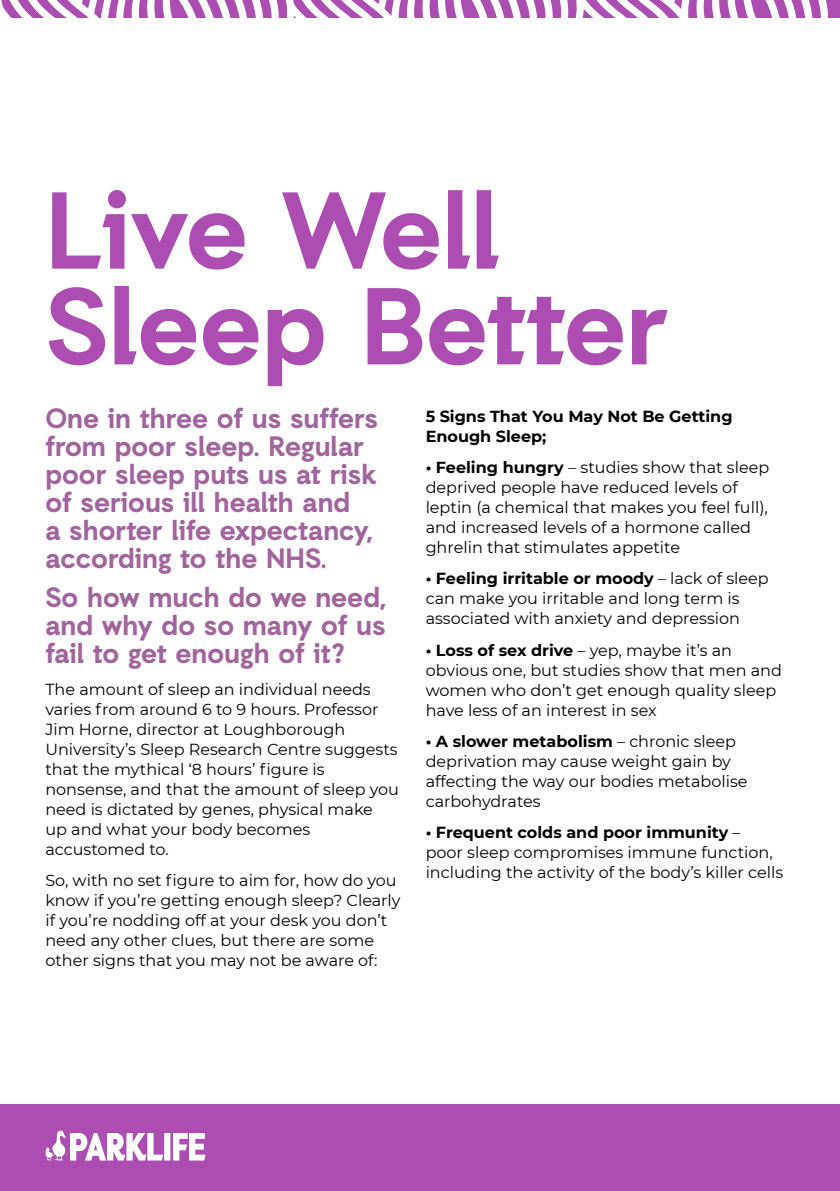
<style>
.page{position:relative;width:840px;height:1191px;background:#fff}
.page>*{position:absolute;margin:0;border:0;box-sizing:border-box;transform-origin:0 0}
.t1{font:700 109px/95.8px "Auxilia";color:#ab4db1}
.t2{font:700 28px/28px "Auxilia";color:#a1649c}
.t3{font:16px/20px "Montserrat";color:#000}
.t4{font:700 16px/20px "Montserrat";color:#000}
.s1{font-weight:700}
</style>
<div class="page">
<div style="left:0;top:1104px;width:839px;height:87px;background:#ab4db1"></div>
<svg style="left:45px;top:1130px;width:160px;height:30px"></svg>
<svg style="left:1px;top:0;width:839px;height:17px"></svg>
<h1 class="t1" style="left:45px;top:180px;width:624px">Live Well<br>Sleep Better</h1>
<h2 class="t2" style="left:45px;top:403px;width:334px">One in three of us suffers from poor sleep. Regular poor sleep puts us at risk of serious ill health and<br>a shorter life expectancy, according to the NHS.</h2>
<h2 class="t2" style="left:45px;top:583px;width:342px;text-align:justify">So how much do we need, and why do so many of us fail to get enough of it?</h2>
<p class="t3" style="left:45px;top:678px;width:355px">The amount of sleep an individual needs varies from around 6 to 9 hours. Professor Jim Horne, director at Loughborough University’s Sleep Research Centre suggests that the mythical ‘8 hours’ figure is nonsense, and that the amount of sleep you need is dictated by genes, physical make<br>up and what your body becomes accustomed to.</p>
<p class="t3" style="left:45px;top:869px;width:356px">So, with no set figure to aim for, how do you know if you’re getting enough sleep? Clearly if you’re nodding off at your desk you don’t need any other clues, but there are some other signs that you may not be aware of:</p>
<p class="t4" style="left:425px;top:405px;width:308px">5 Signs That You May Not Be Getting<br>Enough Sleep;</p>
<p class="t3" style="left:425px;top:457px;width:345px"><span class="s1">• Feeling hungry</span> – studies show that sleep deprived people have reduced levels of leptin (a chemical that makes you feel full), and increased levels of a hormone called ghrelin that stimulates appetite</p>
<p class="t3" style="left:425px;top:568px;width:344px"><span class="s1">• Feeling irritable or moody</span> – lack of sleep can make you irritable and long term is associated with anxiety and depression</p>
<p class="t3" style="left:425px;top:639px;width:357px"><span class="s1">• Loss of sex drive</span> – yep, maybe it’s an obvious one, but studies show that men and women who don’t get enough quality sleep have less of an interest in sex</p>
<p class="t3" style="left:425px;top:731px;width:323px"><span class="s1">• A slower metabolism</span> – chronic sleep deprivation may cause weight gain by affecting the way our bodies metabolise carbohydrates</p>
<p class="t3" style="left:425px;top:822px;width:359px"><span class="s1">• Frequent colds and poor immunity</span> –<br>poor sleep compromises immune function, including the activity of the body’s killer cells</p>
</div>
